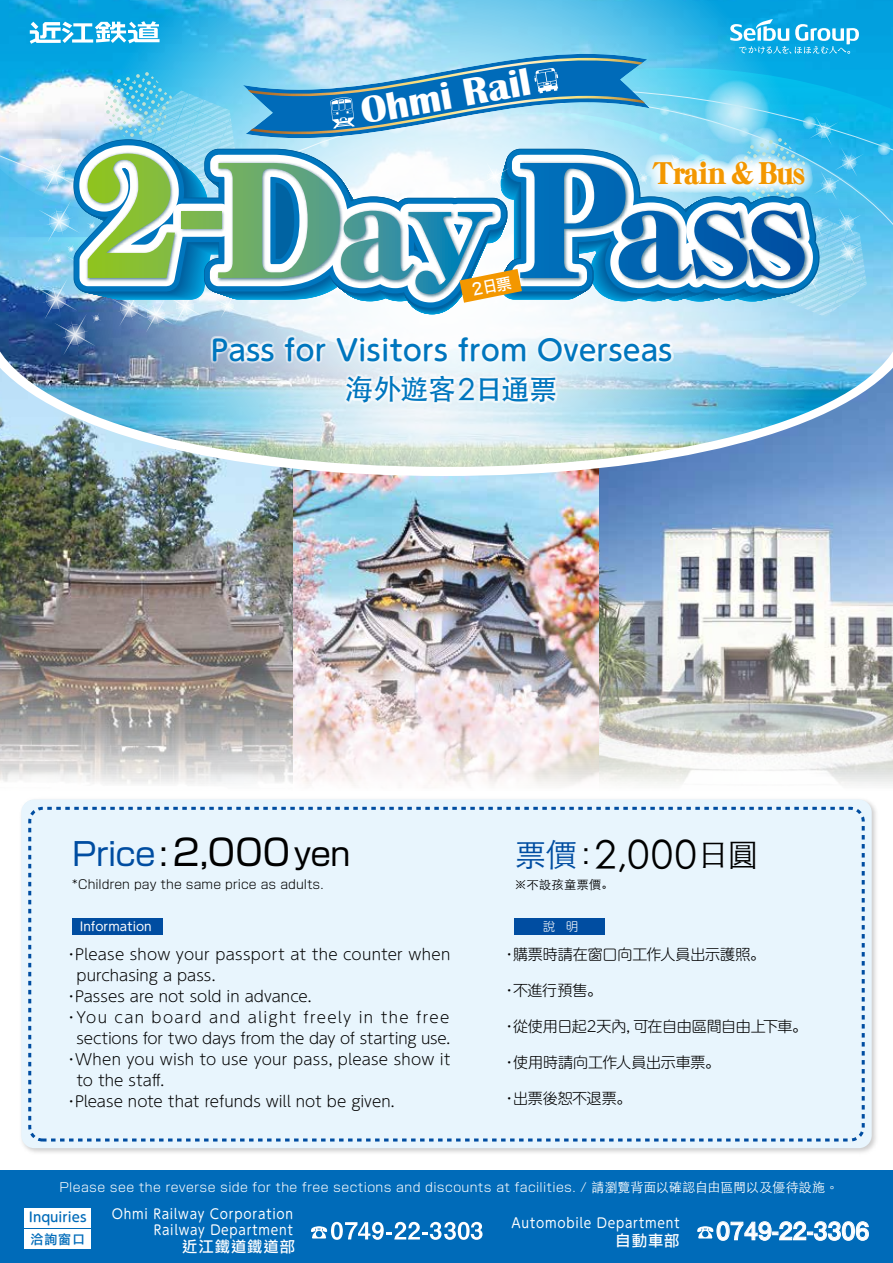
<style>
.page{position:relative;width:893px;height:1263px;background:#fff}
.page>*{position:absolute;margin:0;border:0;box-sizing:border-box;transform-origin:0 0}
.t1{font:700 39.75px "Britannic";color:#fff}
.t2{font:300 39.6px "ST Heiti SC";color:#000}
.t3{font:36px "Shin Go Pro";color:#000}
.t4{font:31.65px "Shin Go Pro";letter-spacing:-.005em;color:#004da1}
.t5{font:31.65px "Shin Go Pro";color:#000}
.t6{font:300 31.65px "ST Heiti SC";color:#000}
.t7{font:300 31.65px "ST Heiti SC";color:#004da1}
.t8{font:30.3px "DF Mincho G SU 90 pv RKSJ H";letter-spacing:-.07em;color:#f39700;scale:.88 1}
.t9{font:500 30px "ST Heiti SC";color:#0076be}
.t10{font:500 28.5px "UD Shin M Go Pro";color:#0076be}
.t11{font:500 28.5px "ST Heiti SC";letter-spacing:-.035em;color:#0076be}
.t12{font:700 22.35px "Gothic MB101 Pro De";color:#fff;scale:.82 1}
.t13{font:15.3px "Li Hei Pro";letter-spacing:.06em;color:#fff}
.t14{font:300 15px/21px "UD Shin M Go Pro";letter-spacing:.005em;color:#000}
.t15{font:300 15px "UD Shin M Go Pro";letter-spacing:-.025em;color:#000}
.t16{font:13.5px "UD Shin M Go Pro";letter-spacing:.06em;color:#fff;scale:.9 1}
.t17{font:500 13.05px "UD Shin M Go Pro";color:#006bb9}
.t18{font:13.05px "Li Hei Pro";color:#006bb9}
.t19{font:300 12.45px "Shin Go Pro";letter-spacing:.03em;color:#fff}
.t20{font:300 12.3px "Shin Go Pro";letter-spacing:.005em;color:#000}
.t21{font:300 12.3px "ST Heiti SC";letter-spacing:.015em;color:#000}
.t22{font:12px "UD Shin M Go Pro";color:#fff}
.t23{font:300 12px "UD Shin M Go Pro";color:#fff}
.s1{font-size:31.65px}
.s2{font-family:"ST Heiti TC";font-size:13.05px}
</style>
<div class="page">
<svg style="left:0;top:0;width:893px;height:19px;background:#4ab9e6"></svg>
<img style="left:0;top:414px;width:293px;height:370px">
<img style="left:293px;top:414px;width:307px;height:372px">
<img style="left:600px;top:414px;width:293px;height:372px">
<div style="left:0;top:1170px;width:893px;height:93px;background:#006bb9"></div>
<svg style="left:311px;top:1222px;width:171px;height:18px"></svg>
<div style="left:24px;top:1229px;width:67px;height:20px;background:#fff"></div>
<div style="left:24px;top:1208px;width:67px;height:19px;background:#fff"></div>
<svg style="left:697px;top:1221px;width:171px;height:19px"></svg>
<div style="left:21px;top:799px;width:851px;height:349px;background:#e8f5fd;border-radius:13px"></div>
<div style="left:28px;top:807px;width:837px;height:334px;border:3px dashed #004da1;border-radius:13px"></div>
<div style="left:72px;top:918px;width:90px;height:16px;background:#004da1"></div>
<div style="left:514px;top:918px;width:90px;height:16px;background:#004da1"></div>
<img style="left:0;top:19px;width:893px;height:395px">
<h1 class="t1" style="left:357px;top:89px;width:174px;rotate:-10deg">Ohmi Rail</h1>
<h3 class="t8" style="left:652px;top:158px;width:175px">Train &amp; Bus</h3>
<h3 class="t10" style="left:211px;top:327px;width:463px">Pass for Visitors from Overseas</h3>
<h3 class="t11" style="left:475px;top:373px;width:84px">日通票</h3>
<h3 class="t11" style="left:345px;top:373px;width:113px">海外遊客</h3>
<h3 class="t9" style="left:458px;top:375px;width:18px">2</h3>
<h3 class="t3" style="left:159px;top:823px;width:132px"><span class="s1">:</span>2,000</h3>
<h3 class="t4" style="left:72px;top:828px;width:85px">Price</h3>
<h3 class="t5" style="left:294px;top:828px;width:58px">yen</h3>
<p class="t20" style="left:72px;top:874px;width:253px">*Children pay the same price as adults.</p>
<p class="t22" style="left:80px;top:917px;width:73px">Information</p>
<p class="t14" style="left:75px;top:943px;width:377px">Please show your passport at the counter when</p>
<p class="t14" style="left:75px;top:943px;width:238px;text-indent:-11px">・<br>purchasing a pass.<br>Passes are not sold in advance.</p>
<p class="t14" style="left:64px;top:985px;width:16px">・</p>
<p class="t14" style="left:152px;top:1006px;width:51px">board</p>
<p class="t14" style="left:209px;top:1006px;width:33px">and</p>
<p class="t14" style="left:248px;top:1006px;width:50px">alight</p>
<p class="t14" style="left:304px;top:1006px;width:49px">freely</p>
<p class="t14" style="left:381px;top:1006px;width:30px">the</p>
<p class="t14" style="left:416px;top:1006px;width:35px">free</p>
<p class="t14" style="left:76px;top:1006px;width:32px">You</p>
<p class="t14" style="left:359px;top:1006px;width:16px">in</p>
<p class="t14" style="left:115px;top:1006px;width:31px">can</p>
<p class="t14" style="left:75px;top:1006px;width:377px;text-indent:-11px">・<br>sections for two days from the day of starting use.<br>When you wish to use your pass, please show it</p>
<p class="t14" style="left:75px;top:1048px;width:321px;text-indent:-11px">・<br>to the staff.<br>Please note that refunds will not be given.</p>
<p class="t14" style="left:64px;top:1090px;width:16px">・</p>
<h3 class="t7" style="left:514px;top:827px;width:64px">票價</h3>
<h2 class="t2" style="left:578px;top:822px;width:120px"><span class="s1">：</span>2,000</h2>
<h3 class="t6" style="left:698px;top:827px;width:63px">日圓</h3>
<p class="t21" style="left:514px;top:874px;width:100px">※不設孩童票價。</p>
<p class="t23" style="left:566px;top:917px;width:13px">明</p>
<p class="t23" style="left:543px;top:917px;width:13px">說</p>
<p class="t14" style="left:513px;top:943px;width:254px">購票時請在窗口向工作人員出示護照。</p>
<p class="t14" style="left:502px;top:943px;width:16px">・</p>
<p class="t14" style="left:513px;top:979px;width:91px">不進行預售。</p>
<p class="t14" style="left:502px;top:979px;width:16px">・</p>
<p class="t15" style="left:633px;top:1014px;width:175px">可在自由區間自由上下車。</p>
<p class="t14" style="left:513px;top:1015px;width:130px">從使用日起2天內，</p>
<p class="t14" style="left:502px;top:1015px;width:16px">・</p>
<p class="t14" style="left:513px;top:1051px;width:209px">使用時請向工作人員出示車票。</p>
<p class="t14" style="left:502px;top:1051px;width:16px">・</p>
<p class="t14" style="left:513px;top:1087px;width:120px">出票後恕不退票。</p>
<p class="t14" style="left:502px;top:1087px;width:16px">・</p>
<p class="t19" style="left:59px;top:1177px;width:781px">Please see the reverse side for the free sections and discounts at facilities /. <span class="s2">請瀏覽背面以確認自由區間以及優待設施。</span></p>
<p class="t16" style="left:112px;top:1202px;width:203px">Ohmi Railway Corporation</p>
<p class="t17" style="left:29px;top:1206px;width:59px">Inquiries</p>
<p class="t16" style="left:154px;top:1219px;width:156px">Railway Department</p>
<p class="t16" style="left:511px;top:1211px;width:188px">Automobile Department</p>
<p class="t18" style="left:31px;top:1233px;width:56px">洽詢窗口</p>
<h3 class="t12" style="left:716px;top:1213px;width:188px">0749-22-3306</h3>
<p class="t13" style="left:616px;top:1233px;width:66px">自動車部</p>
<p class="t13" style="left:182px;top:1239px;width:114px">近江鐵道鐵道部</p>
</div>
